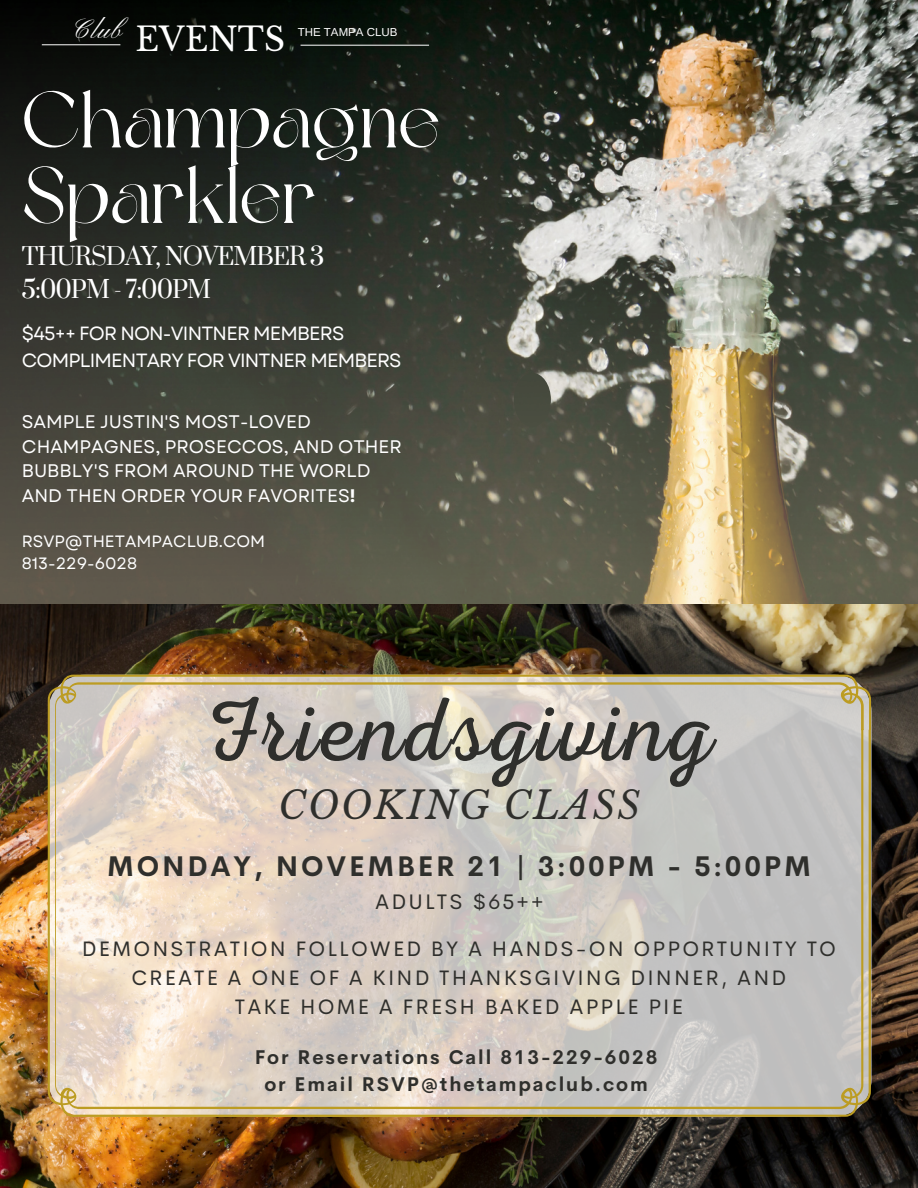
<style>
.page{position:relative;width:918px;height:1188px;background:#fff}
.page>*{position:absolute;margin:0;border:0;box-sizing:border-box;transform-origin:0 0}
.t1{font:300 90.9px "Nexa Script";letter-spacing:.03em;color:#2f2f2c}
.t2{font:79.8px/75.6px "Dream Avenue";letter-spacing:.005em;color:#fff}
.t3{font:italic 37.95px "Libre Baskerville";letter-spacing:.05em;color:#2f2f2c}
.t4{font:32.7px "Libre Baskerville";color:#fff}
.t5{font:700 27.9px "Cerebri Sans";letter-spacing:.1em;color:#2f2f2c}
.t6{font:27px "Pinyon Script";color:#fff}
.t7{font:23.7px/32.7px "Prata";letter-spacing:-.045em;color:#fff}
.t8{font:21.15px "Cerebri Sans";letter-spacing:.1em;color:#2f2f2c}
.t9{font:21px/29.2px "Cerebri Sans";letter-spacing:.1em;color:#2f2f2c;text-align:center}
.t10{font:700 19.5px/27px "Cerebri Sans";letter-spacing:.1em;color:#2f2f2c;text-align:center}
.t11{font:19.05px/26.4px "Garet";letter-spacing:-.045em;color:#fff}
.t12{font:18.15px/24.6px "Garet";color:#fff}
.t13{font:16.35px/21.9px "Garet";color:#fff}
.t14{font:11.55px "Arimo";color:#fff}
.s1{font-weight:700}
</style>
<div class="page">
<img style="left:0;top:603px;width:918px;height:585px">
<svg style="left:48px;top:675px;width:823px;height:442px;background:#d4cbbf"></svg>
<img style="left:0;top:0;width:918px;height:603px">
<hr style="left:42px;top:44px;width:78px;height:1px;background:#fff">
<hr style="left:301px;top:45px;width:128px;height:1px;background:#fff">
<p class="t6" style="left:74px;top:15px;width:51px">Club</p>
<p class="t14" style="left:298px;top:26px;width:101px">THE TAMPA CLUB</p>
<h3 class="t4" style="left:135px;top:19px;width:151px">EVENTS</h3>
<h2 class="t2" style="left:22px;top:90px;width:420px">Champagne<br>Sparkler</h2>
<p class="t7" style="left:22px;top:241px;width:304px">THURSDAY, NOVEMBER 3<br>5:00PM - 7:00PM</p>
<p class="t11" style="left:22px;top:321px;width:381px">$45++ FOR NON-VINTNER MEMBERS<br>COMPLIMENTARY FOR VINTNER MEMBERS</p>
<p class="t12" style="left:22px;top:410px;width:382px">SAMPLE JUSTIN'S MOST-LOVED<br>CHAMPAGNES, PROSECCOS, AND OTHER<br>BUBBLY'S FROM AROUND THE WORLD<br>AND THEN ORDER YOUR FAVORITES<span class="s1">!</span></p>
<p class="t13" style="left:22px;top:530px;width:245px">RSVP@THETAMPACLUB.COM<br>813-229-6028</p>
<h1 class="t1" style="left:204px;top:678px;width:512px">Friendsgiving</h1>
<h3 class="t3" style="left:279px;top:782px;width:363px">COOKING CLASS</h3>
<h3 class="t5" style="left:107px;top:848px;width:705px">MONDAY, NOVEMBER 21 | 3:00PM - 5:00PM</h3>
<p class="t8" style="left:375px;top:888px;width:170px">ADULTS $65++</p>
<p class="t9" style="left:82px;top:934px;width:756px">DEMONSTRATION FOLLOWED BY A HANDS-ON OPPORTUNITY TO<br>CREATE A ONE OF A KIND THANKSGIVING DINNER, AND<br>TAKE HOME A FRESH BAKED APPLE PIE</p>
<p class="t10" style="left:255px;top:1044px;width:404px">For Reservations Call 813-229-6028 or Email RSVP@thetampaclub.com</p>
</div>
